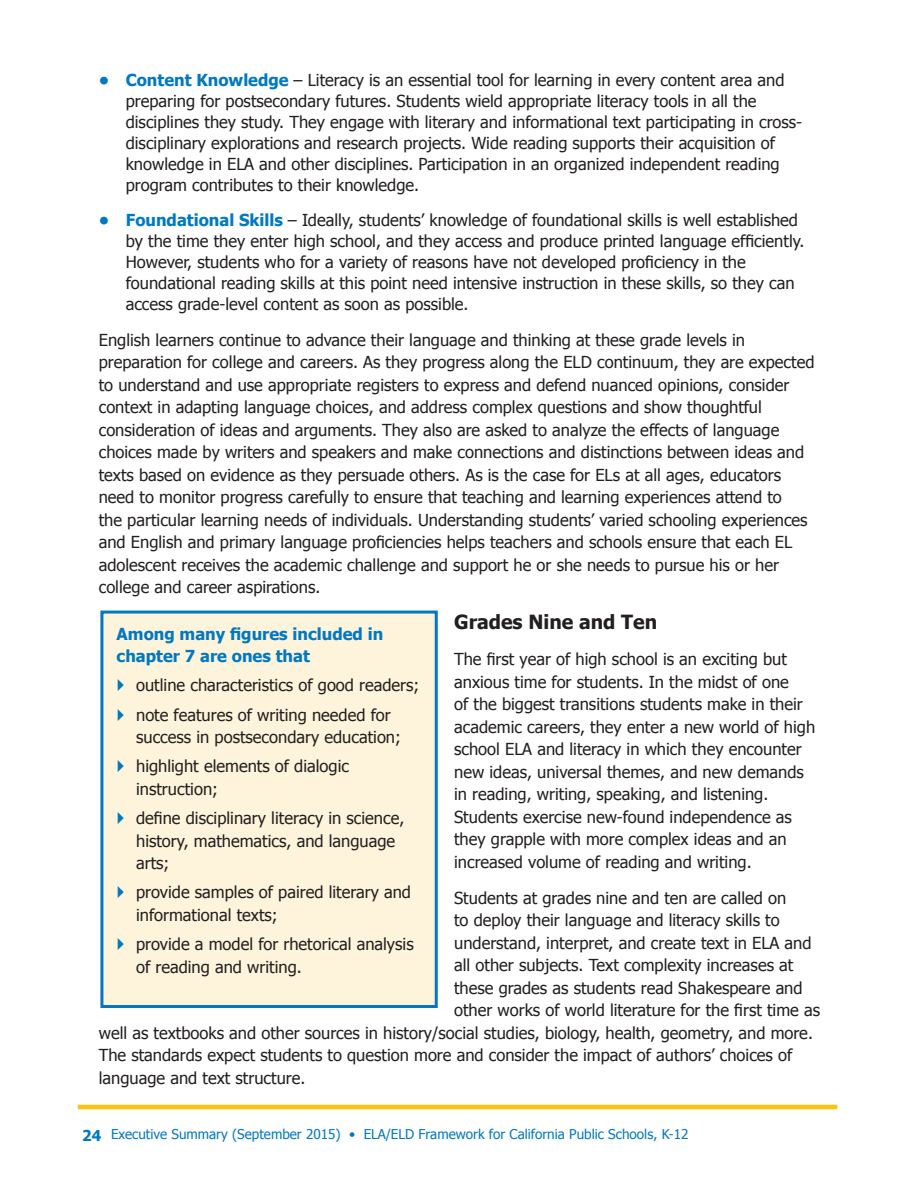
<style>
.page{position:relative;width:918px;height:1188px;background:#fff}
.page>*{position:absolute;margin:0;border:0;box-sizing:border-box;transform-origin:0 0}
.Header_3{font:700 19.5px "Tahoma";color:#231f20}
.Body{font:16.5px/22.5px "Tahoma";color:#231f20}
.Body-2{font:700 16.5px/22.5px "Tahoma";color:#0079c2}
.t1{font:13.5px "Tahoma";color:#0079c2}
.s1{font-weight:700;color:#0079c2}
.s2{font-weight:700;font-size:15px}
</style>
<div class="page">
<hr style="left:78px;top:1105px;width:759px;height:4px;background:#fec210">
<div style="left:100px;top:611px;width:338px;height:397px;background:#fef4db;border:3px solid #0079c2"></div>
<p class="Body" style="left:126px;top:69px;width:678px;line-height:21px;text-indent:-27px"><span class="s1">• Content Knowledge</span> – Literacy is an essential tool for learning in every content area and preparing for postsecondary futures. Students wield appropriate literacy tools in all the disciplines they study. They engage with literary and informational text participating in cross&shy;disciplinary explorations and research projects. Wide reading supports their acquisition of knowledge in ELA and other disciplines. Participation in an organized independent reading program contributes to their knowledge.</p>
<p class="Body" style="left:126px;top:208px;width:680px;line-height:21px;text-indent:-27px"><span class="s1">• Foundational Skills</span> – Ideally, students’ knowledge of foundational skills is well established by the time they enter high school, and they access and produce printed language efficiently.<br>However, students who for a variety of reasons have not developed proficiency in the foundational reading skills at this point need intensive instruction in these skills, so they can access grade-level content as soon as possible.</p>
<p class="Body" style="left:99px;top:328px;width:717px">English learners continue to advance their language and thinking at these grade levels in preparation for college and careers. As they progress along the ELD continuum, they are expected to understand and use appropriate registers to express and defend nuanced opinions, consider context in adapting language choices, and address complex questions and show thoughtful consideration of ideas and arguments. They also are asked to analyze the effects of language choices made by writers and speakers and make connections and distinctions between ideas and texts based on evidence as they persuade others. As is the case for ELs at all ages, educators need to monitor progress carefully to ensure that teaching and learning experiences attend to<br>the particular learning needs of individuals. Understanding students’ varied schooling experiences and English and primary language proficiencies helps teachers and schools ensure that each EL adolescent receives the academic challenge and support he or she needs to pursue his or her college and career aspirations.</p>
<p class="Header_3" style="left:454px;top:608px;width:205px">Grades Nine and Ten</p>
<p class="Body" style="left:454px;top:647px;width:363px">The first year of high school is an exciting but anxious time for students. In the midst of one<br>of the biggest transitions students make in their academic careers, they enter a new world of high school ELA and literacy in which they encounter new ideas, universal themes, and new demands in reading, writing, speaking, and listening.<br>Students exercise new-found independence as they grapple with more complex ideas and an increased volume of reading and writing.</p>
<p class="Body" style="left:454px;top:886px;width:334px">Students at grades nine and ten are called on</p>
<p class="Body" style="left:454px;top:908px;width:327px">to deploy their language and literacy skills to</p>
<p class="Body" style="left:454px;top:931px;width:359px">understand, interpret, and create text in ELA and</p>
<p class="Body" style="left:454px;top:953px;width:341px">all other subjects. Text complexity increases at</p>
<p class="Body" style="left:454px;top:976px;width:350px">these grades as students read Shakespeare and</p>
<p class="Body" style="left:454px;top:998px;width:367px">other works of world literature for the first time as</p>
<p class="Body" style="left:99px;top:1021px;width:716px">well as textbooks and other sources in history/social studies, biology, health, geometry, and more.</p>
<p class="Body" style="left:99px;top:1043px;width:695px">The standards expect students to question more and consider the impact of authors’ choices of</p>
<p class="Body" style="left:99px;top:1066px;width:208px">language and text structure.</p>
<p class="Body-2" style="left:117px;top:621px;width:268px">Among many figures included in chapter 7 are ones that</p>
<p class="Body" style="left:136px;top:673px;width:285px">outline characteristics of good readers;</p>
<p class="Body" style="left:136px;top:703px;width:266px">note features of writing needed for success in postsecondary education;</p>
<p class="Body" style="left:136px;top:754px;width:214px">highlight elements of dialogic instruction;</p>
<p class="Body" style="left:136px;top:806px;width:270px">define disciplinary literacy in science, history, mathematics, and language arts;</p>
<p class="Body" style="left:136px;top:880px;width:276px">provide samples of paired literary and informational texts;</p>
<p class="Body" style="left:136px;top:932px;width:279px">provide a model for rhetorical analysis of reading and writing.</p>
<p class="t1" style="left:82px;top:1125px;width:608px"><span class="s2">24</span> Executive Summary (September 2015) • ELA/ELD Framework for California Public Schools, K-12</p>
</div>
